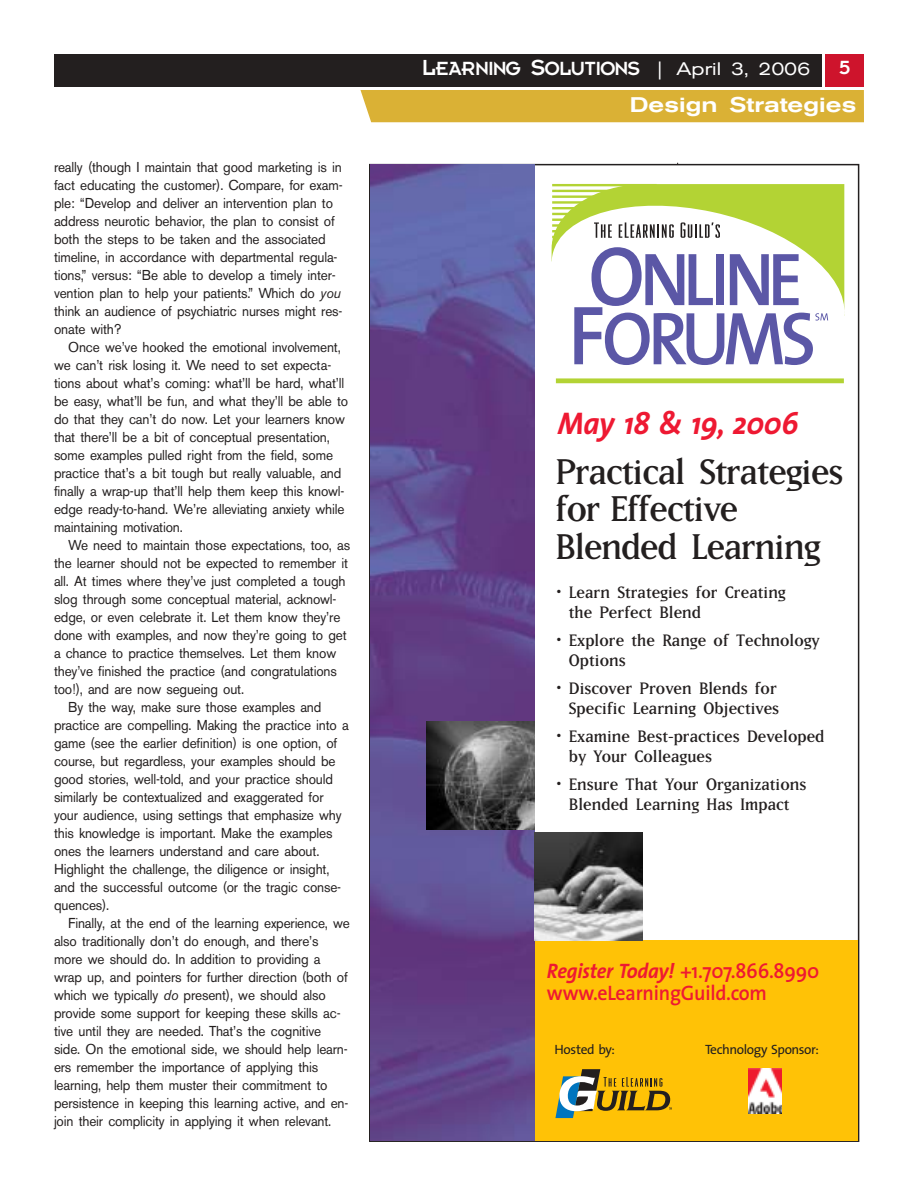
<style>
.page{position:relative;width:918px;height:1188px;background:#fff}
.page>*{position:absolute;margin:0;border:0;box-sizing:border-box;transform-origin:0 0}
.t1{font:42px/37.5px "Matrix";letter-spacing:-.025em;color:#231f1f}
.t2{font:italic 700 31.5px "The Sans";letter-spacing:-.01em;color:#ee1932;scale:.95 1}
.t3{font:600 21px/22.5px "The Sans";letter-spacing:-.01em;color:#ee1932;scale:.95 1}
.t4{font:21px "Insignia";letter-spacing:-.055em;color:#fff}
.t5{font:500 expanded 21px "Akzidenz Grotesk BE";color:#fff}
.t6{font:19.5px/19.5px "Matrix";color:#231f1f}
.t7{font:14.25px/18px "Akzidenz Grotesk BE";letter-spacing:-.01em;color:#231f1f;scale:.95 1}
.t8{font:13.5px "The Sans";letter-spacing:-.03em;color:#231f1f}
.s1{font-style:italic}
.s2{font-size:24px}
.s3{font-family:"Akzidenz Grotesk BE";font-size:18px}
.s4{font-family:"Akzidenz Grotesk BE";font-stretch:expanded;font-size:18px}
.s5{font-weight:700;font-style:italic}
</style>
<div class="page">
<hr style="left:677px;top:163px;width:1px;height:965px;background:#231f1f">
<div style="left:54px;top:54px;width:767px;height:32px;background:#231f1f"></div>
<div style="left:826px;top:54px;width:38px;height:32px;background:#ce142c"></div>
<div style="left:360px;top:90px;width:504px;height:32px;background:#dab135"></div>
<div style="left:370px;top:165px;width:489px;height:976px;background:#fff"></div>
<div style="left:534px;top:940px;width:324px;height:201px;background:#ffc206"></div>
<img style="left:370px;top:164px;width:165px;height:977px">
<svg style="left:552px;top:184px;width:292px;height:181px"></svg>
<div style="left:556px;top:378px;width:288px;height:5px;background:#b3d334"></div>
<img style="left:534px;top:832px;width:108px;height:108px">
<img style="left:426px;top:722px;width:108px;height:108px">
<svg style="left:555px;top:1069px;width:117px;height:49px"></svg>
<img style="left:749px;top:1068px;width:32px;height:46px">
<p class="t7" style="left:54px;top:160px;width:305px">really (though I maintain that good marketing is in fact educating the customer). Compare, for exam&shy;ple: “Develop and deliver an intervention plan to address neurotic behavior, the plan to consist of both the steps to be taken and the associated timeline, in accordance with departmental regula&shy;tions,” versus: “Be able to develop a timely inter&shy;vention plan to help your patients.” Which do <span class="s1">you </span>think an audience of psychiatric nurses might res&shy;onate with?</p>
<p class="t7" style="left:54px;top:340px;width:311px;text-indent:14px">Once we’ve hooked the emotional involvement, we can’t risk losing it. We need to set expecta&shy;tions about what’s coming: what’ll be hard, what’ll be easy, what’ll be fun, and what they’ll be able to do that they can’t do now. Let your learners know that there’ll be a bit of conceptual presentation, some examples pulled right from the field, some practice that’s a bit tough but really valuable, and finally a wrap-up that’ll help them keep this knowl&shy;edge ready-to-hand. We’re alleviating anxiety while maintaining motivation.</p>
<p class="t7" style="left:68px;top:538px;width:298px">We need to maintain those expectations, too, as</p>
<p class="t7" style="left:54px;top:556px;width:311px">the learner should not be expected to remember it</p>
<p class="t7" style="left:54px;top:574px;width:308px">all. At times where they’ve just completed a tough</p>
<p class="t7" style="left:54px;top:592px;width:299px">slog through some conceptual material, acknowl-</p>
<p class="t7" style="left:54px;top:610px;width:303px">edge, or even celebrate it. Let them know they’re</p>
<p class="t7" style="left:54px;top:628px;width:310px">done with examples, and now they’re going to get</p>
<p class="t7" style="left:54px;top:646px;width:299px">a chance to practice themselves. Let them know</p>
<p class="t7" style="left:54px;top:664px;width:299px">they’ve finished the practice (and congratulations</p>
<p class="t7" style="left:54px;top:682px;width:202px">too!), and are now segueing out.</p>
<p class="t7" style="left:68px;top:700px;width:268px">By the way, make sure those examples and</p>
<p class="t7" style="left:54px;top:718px;width:312px">practice are compelling. Making the practice into a</p>
<p class="t7" style="left:54px;top:736px;width:300px">game (see the earlier definition) is one option, of</p>
<p class="t7" style="left:54px;top:754px;width:298px">course, but regardless, your examples should be</p>
<p class="t7" style="left:54px;top:772px;width:295px">good stories, well-told, and your practice should</p>
<p class="t7" style="left:54px;top:790px;width:285px">similarly be contextualized and exaggerated for</p>
<p class="t7" style="left:54px;top:808px;width:304px">your audience, using settings that emphasize why</p>
<p class="t7" style="left:54px;top:826px;width:295px">this knowledge is important. Make the examples</p>
<p class="t7" style="left:54px;top:844px;width:281px">ones the learners understand and care about.</p>
<p class="t7" style="left:54px;top:862px;width:291px">Highlight the challenge, the diligence or insight,</p>
<p class="t7" style="left:54px;top:880px;width:304px">and the successful outcome (or the tragic conse-</p>
<p class="t7" style="left:54px;top:898px;width:60px">quences).</p>
<p class="t7" style="left:68px;top:916px;width:298px">Finally, at the end of the learning experience, we</p>
<p class="t7" style="left:54px;top:934px;width:280px">also traditionally don’t do enough, and there’s</p>
<p class="t7" style="left:54px;top:952px;width:282px">more we should do. In addition to providing a</p>
<p class="t7" style="left:54px;top:970px;width:311px">wrap up, and pointers for further direction (both of</p>
<p class="t7" style="left:54px;top:988px;width:288px">which we typically <span class="s1">do</span> present), we should also</p>
<p class="t7" style="left:54px;top:1006px;width:303px">provide some support for keeping these skills ac-</p>
<p class="t7" style="left:54px;top:1024px;width:283px">tive until they are needed. That’s the cognitive</p>
<p class="t7" style="left:54px;top:1042px;width:311px">side. On the emotional side, we should help learn-</p>
<p class="t7" style="left:54px;top:1060px;width:280px">ers remember the importance of applying this</p>
<p class="t7" style="left:54px;top:1078px;width:290px">learning, help them muster their commitment to</p>
<p class="t7" style="left:54px;top:1096px;width:311px">persistence in keeping this learning active, and en-</p>
<p class="t7" style="left:54px;top:1114px;width:294px">join their complicity in applying it when relevant.</p>
<h3 class="t4" style="left:422px;top:62px;width:390px"><span class="s2">L</span>EARNING <span class="s2">S</span>OLUTIONS <span class="s3">|</span> <span class="s4">April 3, 2006</span></h3>
<h3 class="t4" style="left:839px;top:61px;width:13px">5</h3>
<h3 class="t5" style="left:630px;top:97px;width:228px">Design Strategies</h3>
<h2 class="t2" style="left:558px;top:412px;width:255px">May 18 &amp; 19, 2006</h2>
<h1 class="t1" style="left:555px;top:456px;width:289px">Practical Strategies for Effective<br>Blended Learning</h1>
<h3 class="t6" style="left:569px;top:584px;width:218px;text-indent:-13px">• Learn Strategies for Creating the Perfect Blend</h3>
<h3 class="t6" style="left:569px;top:632px;width:252px;text-indent:-13px">• Explore the Range of Technology<br>Options</h3>
<h3 class="t6" style="left:556px;top:680px;width:225px;text-align:right">• Discover Proven Blends for<br>Specific Learning Objectives</h3>
<h3 class="t6" style="left:569px;top:728px;width:257px;text-indent:-13px">• Examine Best-practices Developed by Your Colleagues</h3>
<h3 class="t6" style="left:556px;top:776px;width:252px;text-align:center">• Ensure That Your Organizations<br>Blended Learning Has Impact</h3>
<h3 class="t3" style="left:547px;top:962px;width:288px"><span class="s5">Register Today!</span> +1.707.866.8990 www.eLearningGuild.com</h3>
<p class="t8" style="left:555px;top:1044px;width:62px">Hosted by:</p>
<p class="t8" style="left:705px;top:1045px;width:115px">Technology Sponsor:</p>
</div>
